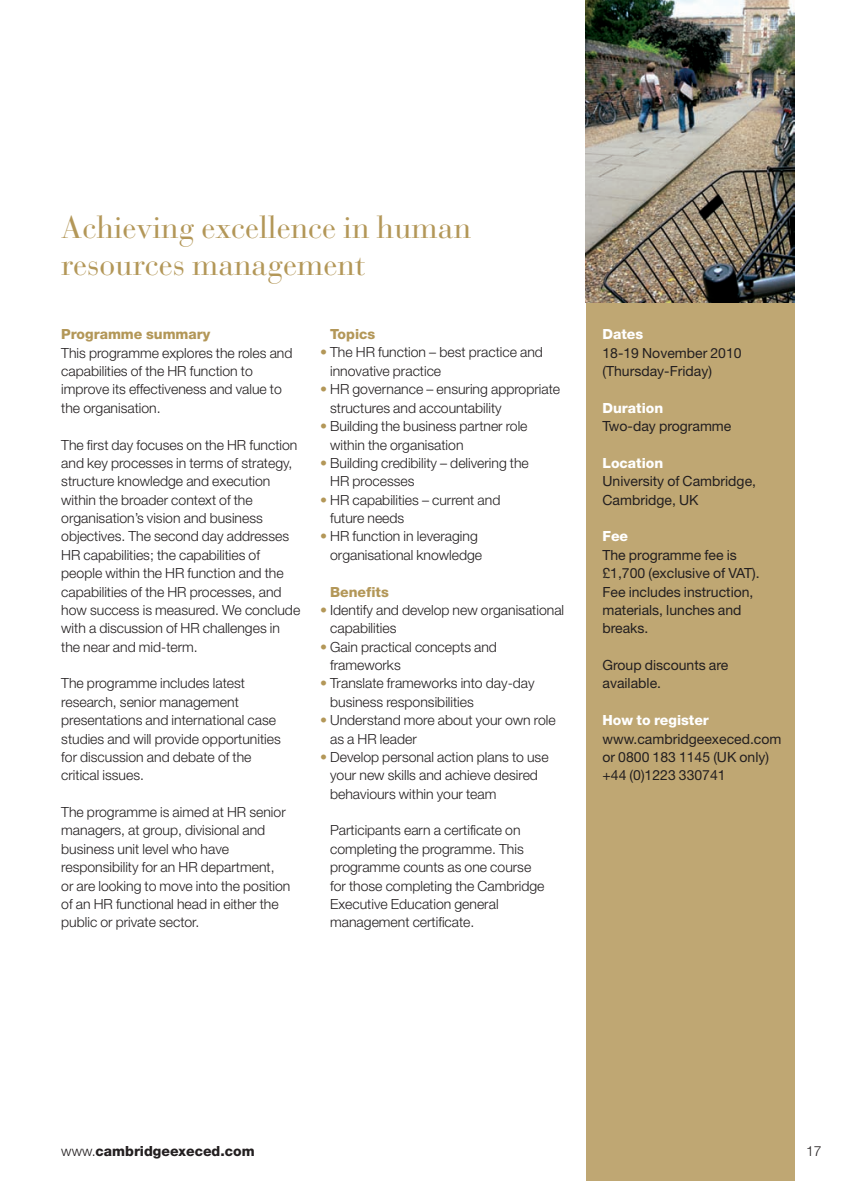
<style>
.page{position:relative;width:849px;height:1181px;background:#fff}
.page>*{position:absolute;margin:0;border:0;box-sizing:border-box;transform-origin:0 0}
.t1{font:31.5px/36.8px "Bauer Bodoni";color:#b39758}
.t2{font:300 14px/18.4px "Helvetica Neue";color:#231f20}
.t3{font:14px/18.4px "Helvetica Neue";color:#231f20}
.t4{font:800 14px "Helvetica Neue";color:#231f20}
.t5{font:800 14px "Helvetica Neue";color:#b39758}
.s1{font-weight:800;color:#b39758}
.s2{color:#b39758}
.s3{font-weight:800;color:#fff}
.s4{font-weight:300}
</style>
<div class="page">
<div style="left:585px;top:303px;width:209px;height:878px;background:#bfa773"></div>
<img style="left:585px;top:0;width:209px;height:303px">
<p class="t1" style="left:61px;top:213px;width:411px">Achieving excellence in human resources management</p>
<p class="t2" style="left:61px;top:326px;width:233px"><span class="s1">Programme summary<br></span>This programme explores the roles and capabilities of the HR function to improve its effectiveness and value to the organisation.</p>
<p class="t2" style="left:61px;top:437px;width:240px">The first day focuses on the HR function and key processes in terms of strategy, structure knowledge and execution within the broader context of the organisation’s vision and business objectives. The second day addresses HR capabilities; the capabilities of people within the HR function and the capabilities of the HR processes, and how success is measured. We conclude with a discussion of HR challenges in the near and mid-term.</p>
<p class="t2" style="left:61px;top:675px;width:221px">The programme includes latest research, senior management presentations and international case studies and will provide opportunities for discussion and debate of the critical issues.</p>
<p class="t2" style="left:61px;top:804px;width:230px">The programme is aimed at HR senior managers, at group, divisional and business unit level who have responsibility for an HR department,<br>or are looking to move into the position of an HR functional head in either the public or private sector.</p>
<p class="t5" style="left:330px;top:329px;width:47px">Topics</p>
<p class="t2" style="left:330px;top:345px;width:214px;text-indent:-10px"><span class="s2">•</span> The HR function – best practice and innovative practice</p>
<p class="t2" style="left:330px;top:381px;width:231px;text-indent:-10px"><span class="s2">•</span> HR governance – ensuring appropriate structures and accountability</p>
<p class="t2" style="left:330px;top:418px;width:199px;text-indent:-10px"><span class="s2">•</span> Building the business partner role within the organisation</p>
<p class="t2" style="left:330px;top:455px;width:200px;text-indent:-10px"><span class="s2">•</span> Building credibility – delivering the<br>HR processes</p>
<p class="t2" style="left:330px;top:492px;width:172px;text-indent:-10px"><span class="s2">•</span> HR capabilities – current and future needs</p>
<p class="t2" style="left:330px;top:528px;width:153px;text-indent:-10px"><span class="s2">•</span> HR function in leveraging organisational knowledge</p>
<p class="t5" style="left:330px;top:586px;width:60px">Benefits</p>
<p class="t2" style="left:330px;top:602px;width:235px;text-indent:-10px"><span class="s2">•</span> Identify and develop new organisational capabilities</p>
<p class="t2" style="left:330px;top:639px;width:168px;text-indent:-10px"><span class="s2">•</span> Gain practical concepts and frameworks</p>
<p class="t2" style="left:330px;top:675px;width:206px;text-indent:-10px"><span class="s2">•</span> Translate frameworks into day-day business responsibilities</p>
<p class="t2" style="left:330px;top:712px;width:227px;text-indent:-10px"><span class="s2">•</span> Understand more about your own role as a HR leader</p>
<p class="t2" style="left:330px;top:749px;width:220px;text-indent:-10px"><span class="s2">•</span> Develop personal action plans to use your new skills and achieve desired behaviours within your team</p>
<p class="t2" style="left:330px;top:822px;width:216px">Participants earn a certificate on completing the programme. This programme counts as one course for those completing the Cambridge<br>Executive Education general management certificate.</p>
<p class="t3" style="left:602px;top:326px;width:141px"><span class="s3">Dates<br></span>18-19 November 2010 (Thursday-Friday)</p>
<p class="t3" style="left:602px;top:400px;width:130px"><span class="s3">Duration<br></span>Two-day programme</p>
<p class="t3" style="left:602px;top:455px;width:155px"><span class="s3">Location<br></span>University of Cambridge,<br>Cambridge, UK</p>
<p class="t3" style="left:602px;top:528px;width:158px"><span class="s3">Fee<br></span>The programme fee is £1,700 (exclusive of VAT).<br>Fee includes instruction, materials, lunches and breaks.</p>
<p class="t3" style="left:602px;top:657px;width:127px">Group discounts are available.</p>
<p class="t3" style="left:602px;top:712px;width:180px"><span class="s3">How to register </span>www.cambridgeexeced.com or 0800 183 1145 (UK only) +44 (0)1223 330741</p>
<p class="t4" style="left:61px;top:1146px;width:195px"><span class="s4">www.</span>cambridgeexeced.com</p>
<p class="t2" style="left:805px;top:1143px;width:17px">17</p>
</div>
